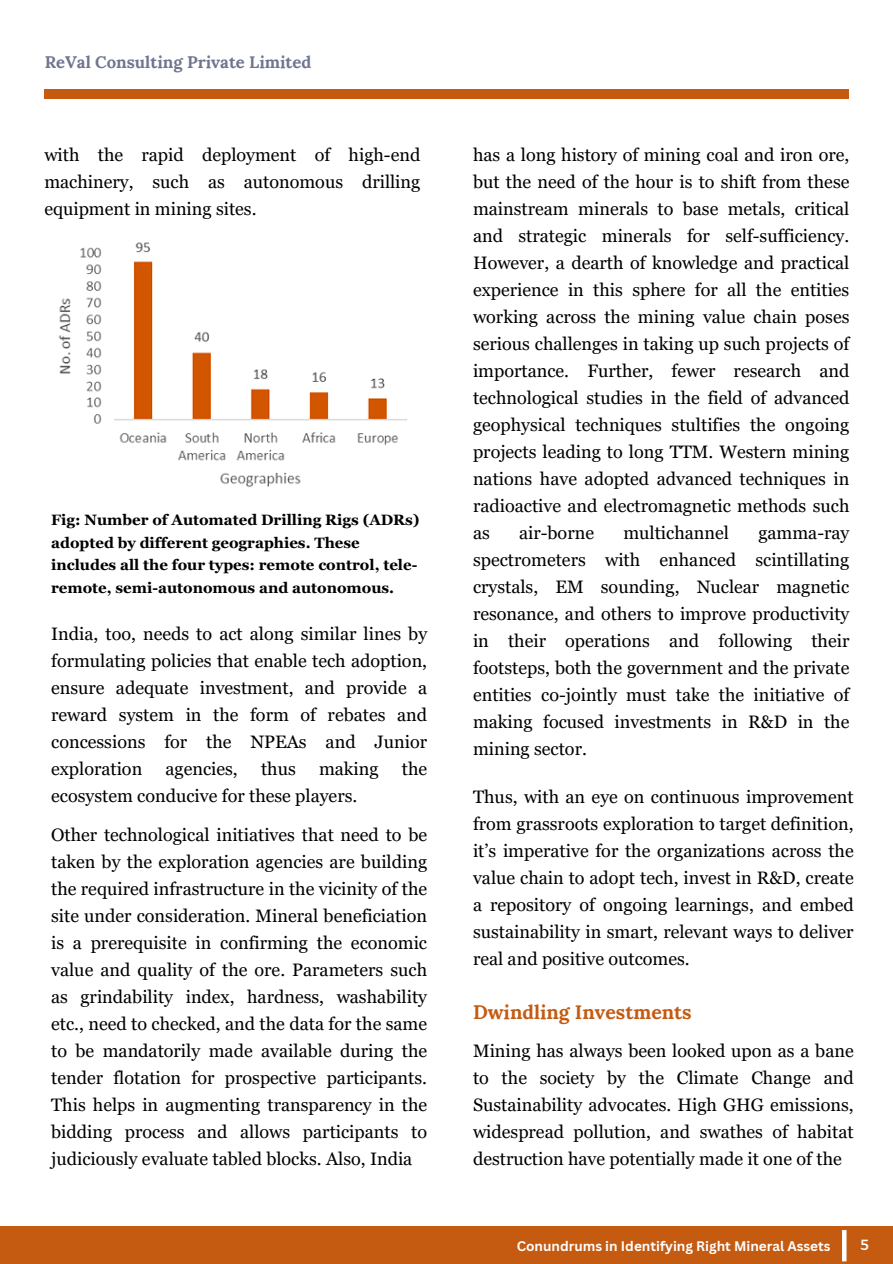
<style>
.page{position:relative;width:893px;height:1264px;background:#fff}
.page>*{position:absolute;margin:0;border:0;box-sizing:border-box;transform-origin:0 0}
.t1{font:700 19.5px "Lora";color:#c55a11}
.t2{font:18px/27px "Georgia Pro";color:#000;text-align:justify}
.t3{font:700 16.65px "Lora";color:#6f758f}
.t4{font:700 15px/22.5px "Georgia Pro";color:#000}
.t5{font:14.7px "Montserrat";color:#fff}
.t6{font:700 13.5px "Canva Sans";color:#fff}
</style>
<div class="page">
<div style="left:0;top:1226px;width:892px;height:37px;background:#c55a11"></div>
<div style="left:44px;top:89px;width:805px;height:9px;background:#c55a11"></div>
<div style="left:841px;top:1229px;width:5px;height:32px;background:#fff"></div>
<img style="left:58px;top:242px;width:349px;height:245px">
<h2 class="t3" style="left:45px;top:51px;width:268px">ReVal Consulting Private Limited</h2>
<p class="t2" style="left:44px;top:141px;width:377px">with the rapid deployment of high-end machinery, such as autonomous drilling equipment in mining sites.</p>
<p class="t2" style="left:473px;top:141px;width:378px">has a long history of mining coal and iron ore, but the need of the hour is to shift from these mainstream minerals to base metals, critical and strategic minerals for self-sufficiency.<br>However, a dearth of knowledge and practical experience in this sphere for all the entities working across the mining value chain poses serious challenges in taking up such projects of importance. Further, fewer research and technological studies in the field of advanced geophysical techniques stultifies the ongoing projects leading to long TTM. Western mining nations have adopted advanced techniques in radioactive and electromagnetic methods such as</p>
<h2 class="t4" style="left:51px;top:509px;width:370px">Fig: Number of Automated Drilling Rigs (ADRs) adopted by different geographies. These includes all the four types: remote control, tele&shy;remote, semi-autonomous and autonomous.</h2>
<p class="t2" style="left:519px;top:519px;width:76px">air-borne</p>
<p class="t2" style="left:623px;top:519px;width:107px">multichannel</p>
<p class="t2" style="left:473px;top:519px;width:378px;text-indent:285px">gamma-ray spectrometers with enhanced scintillating crystals, EM sounding, Nuclear magnetic resonance, and others to improve productivity in their operations and following their footsteps, both the government and the private entities co-jointly must take the initiative of making focused investments in R&amp;D in the mining sector.</p>
<h2 class="t2" style="left:51px;top:620px;width:377px">India, too, needs to act along similar lines by formulating policies that enable tech adoption, ensure adequate investment, and provide a reward system in the form of rebates and concessions for the NPEAs and Junior exploration</h2>
<h2 class="t2" style="left:165px;top:755px;width:74px">agencies,</h2>
<h2 class="t2" style="left:261px;top:755px;width:36px">thus</h2>
<h2 class="t2" style="left:319px;top:755px;width:61px">making</h2>
<h2 class="t2" style="left:402px;top:755px;width:27px">the</h2>
<h2 class="t2" style="left:51px;top:782px;width:308px">ecosystem conducive for these players.</h2>
<h2 class="t2" style="left:51px;top:821px;width:377px">Other technological initiatives that need to be taken by the exploration agencies are building the required infrastructure in the vicinity of the site under consideration. Mineral beneficiation is a prerequisite in confirming the economic value and quality of the ore. Parameters such as grindability index, hardness, washability etc., need to checked, and the data for the same to be mandatorily made available during the tender flotation for prospective participants.<br>This helps in augmenting transparency in the bidding process and allows participants to judiciously evaluate tabled blocks. Also, India</h2>
<h2 class="t2" style="left:473px;top:783px;width:382px">Thus, with an eye on continuous improvement from grassroots exploration to target definition, it’s imperative for the organizations across the value chain to adopt tech, invest in R&amp;D, create a repository of ongoing learnings, and embed sustainability in smart, relevant ways to deliver real and positive outcomes.</h2>
<h1 class="t1" style="left:473px;top:999px;width:220px">Dwindling Investments</h1>
<h2 class="t2" style="left:473px;top:1037px;width:382px">Mining has always been looked upon as a bane to the society by the Climate Change and Sustainability advocates. High GHG emissions, widespread pollution, and swathes of habitat destruction have potentially made it one of the</h2>
<p class="t6" style="left:516px;top:1236px;width:315px">Conundrums in Identifying Right Mineral Assets</p>
<h3 class="t5" style="left:860px;top:1235px;width:10px">5</h3>
</div>
